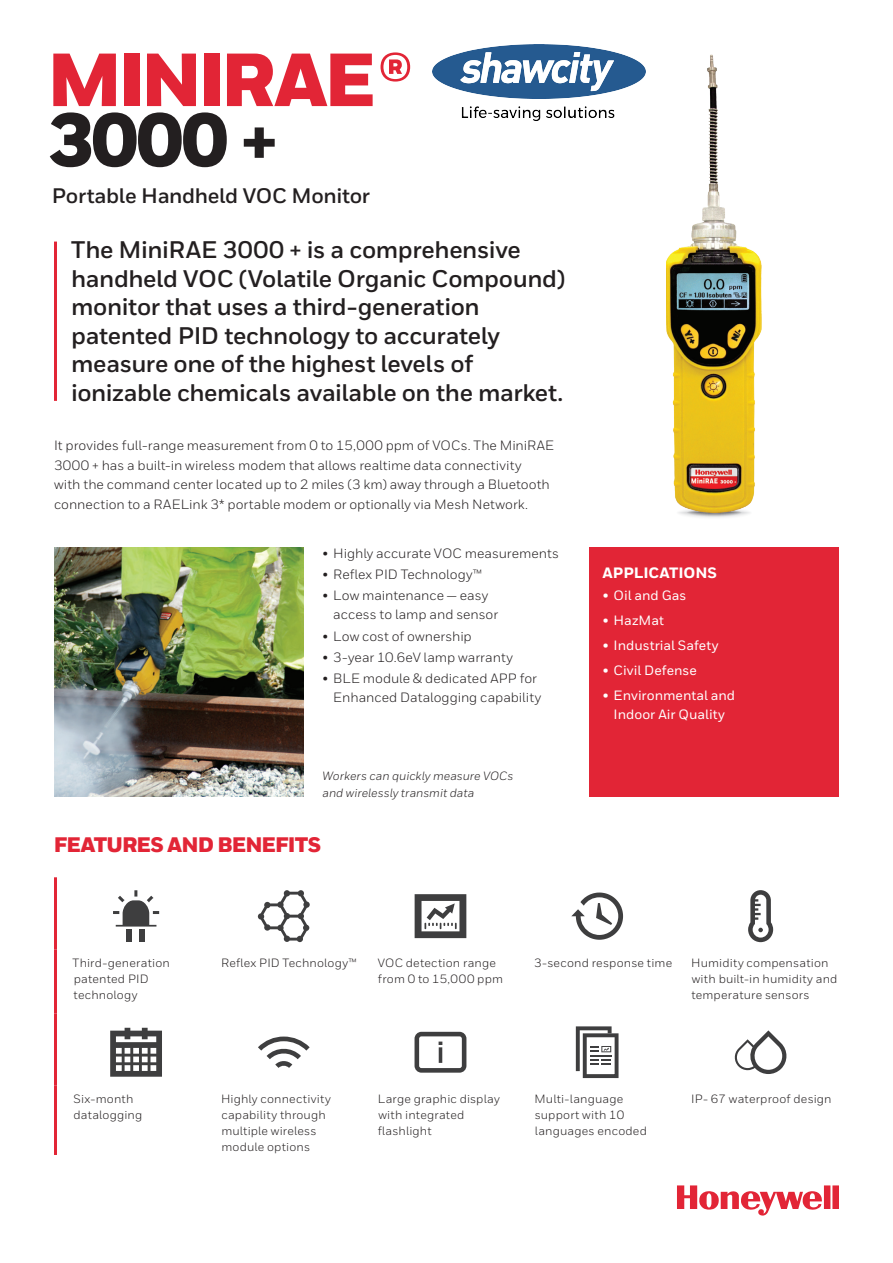
<style>
.page{position:relative;width:893px;height:1263px;background:#fff}
.page>*{position:absolute;margin:0;border:0;box-sizing:border-box;transform-origin:0 0}
.Title_50_40__T{font:900 75px "Honeywell Sans";letter-spacing:-.06em;color:#e22536}
.Title_50_40__T-2{font:900 75px "Honeywell Sans";color:#231f20}
.Intro_Body{font:700 24px/28.5px "Honeywell Sans";letter-spacing:-.015em;color:#231f20}
.Subtitle__indent_for{font:700 21px "Honeywell Sans";letter-spacing:-.015em;color:#231f20}
.Datasheet__Feature_H{font:900 21px "Honeywell Sans";letter-spacing:-.04em;color:#e22536}
.Red_Sidebar__Heading{font:800 15px "Honeywell Sans";letter-spacing:-.005em;color:#fff}
.Body__9_13_pt{font:13.5px/19.5px "Honeywell Sans";color:#231f20}
.t1{font:500 13.5px/19.5px "Honeywell Sans";color:#fff;text-align:center}
.Datasheet__Feature_B{font:12px/15.8px "Honeywell Sans";letter-spacing:.015em;color:#231f20}
.Caption__8_11{font:italic 12px/16.5px "Honeywell Sans";color:#231f20}
</style>
<div class="page">
<div style="left:676px;top:506px;width:76px;height:14px;background:#f9f9f9;border-radius:50%"></div>
<svg style="left:686px;top:508px;width:56px;height:9px"></svg>
<img style="left:666px;top:54px;width:96px;height:460px">
<svg style="left:677px;top:1185px;width:162px;height:31px"></svg>
<hr style="left:54px;top:877px;width:3px;height:72px;background:#e22536">
<hr style="left:54px;top:1013px;width:3px;height:73px;background:#e22536">
<hr style="left:54px;top:949px;width:3px;height:64px;background:#e22536">
<hr style="left:54px;top:1086px;width:3px;height:69px;background:#e22536">
<svg style="left:113px;top:890px;width:46px;height:36px"></svg>
<div style="left:126px;top:929px;width:6px;height:13px;background:#3e3e3f"></div>
<div style="left:140px;top:929px;width:5px;height:13px;background:#3e3e3f"></div>
<svg style="left:258px;top:890px;width:52px;height:52px"></svg>
<svg style="left:415px;top:894px;width:51px;height:44px"></svg>
<svg style="left:571px;top:892px;width:52px;height:48px"></svg>
<svg style="left:748px;top:890px;width:25px;height:52px"></svg>
<svg style="left:110px;top:1028px;width:52px;height:49px"></svg>
<svg style="left:258px;top:1036px;width:52px;height:32px"></svg>
<svg style="left:415px;top:1032px;width:51px;height:41px"></svg>
<svg style="left:576px;top:1026px;width:42px;height:52px"></svg>
<svg style="left:734px;top:1030px;width:53px;height:44px"></svg>
<hr style="left:54px;top:242px;width:3px;height:159px;background:#e22536">
<img style="left:54px;top:547px;width:250px;height:250px">
<div style="left:589px;top:547px;width:250px;height:250px;background:#e22536"></div>
<img style="left:432px;top:45px;width:213px;height:76px">
<p class="Title_50_40__T" style="left:47px;top:34px;width:368px">MINIRAE ®</p>
<p class="Title_50_40__T-2" style="left:47px;top:94px;width:233px">3000 +</p>
<p class="Subtitle__indent_for" style="left:52px;top:183px;width:320px">Portable Handheld VOC Monitor</p>
<p class="Intro_Body" style="left:71px;top:236px;width:496px">The MiniRAE 3000 + is a comprehensive handheld VOC (Volatile Organic Compound) monitor that uses a third-generation patented PID technology to accurately measure one of the highest levels of ionizable chemicals available on the market.</p>
<p class="Body__9_13_pt" style="left:54px;top:436px;width:502px">It provides full-range measurement from 0 to 15,000 ppm of VOCs. The MiniRAE 3000 + has a built-in wireless modem that allows realtime data connectivity<br>with the command center located up to 2 miles (3 km) away through a Bluetooth connection to a RAELink 3* portable modem or optionally via Mesh Network.</p>
<p class="Body__9_13_pt" style="left:322px;top:543px;width:238px">• Highly accurate VOC measurements</p>
<p class="Body__9_13_pt" style="left:322px;top:564px;width:161px">• Reflex PID Technology™</p>
<p class="Body__9_13_pt" style="left:333px;top:586px;width:166px;text-indent:-11px">• Low maintenance — easy access to lamp and sensor</p>
<p class="Body__9_13_pt" style="left:322px;top:626px;width:151px">• Low cost of ownership</p>
<p class="Body__9_13_pt" style="left:322px;top:647px;width:192px">• 3-year 10.6eV lamp warranty</p>
<p class="Body__9_13_pt" style="left:333px;top:668px;width:210px;text-indent:-11px">• BLE module &amp; dedicated APP for<br>Enhanced Datalogging capability</p>
<p class="Caption__8_11" style="left:322px;top:768px;width:193px">Workers can quickly measure VOCs and wirelessly transmit data</p>
<p class="Datasheet__Feature_H" style="left:54px;top:832px;width:269px">FEATURES AND BENEFITS</p>
<p class="Red_Sidebar__Heading" style="left:603px;top:564px;width:116px">APPLICATIONS</p>
<p class="t1" style="left:603px;top:586px;width:85px">• Oil and Gas</p>
<p class="t1" style="left:603px;top:611px;width:63px">• HazMat</p>
<p class="t1" style="left:603px;top:636px;width:117px">• Industrial Safety</p>
<p class="t1" style="left:603px;top:661px;width:96px">• Civil Defense</p>
<p class="t1" style="left:603px;top:686px;width:134px">• Environmental and<br>Indoor Air Quality</p>
<p class="Datasheet__Feature_B" style="left:73px;top:955px;width:99px">Third-generation patented PID technology</p>
<p class="Datasheet__Feature_B" style="left:221px;top:955px;width:137px">Reflex PID Technology™</p>
<p class="Datasheet__Feature_B" style="left:378px;top:955px;width:127px">VOC detection range from 0 to 15,000 ppm</p>
<p class="Datasheet__Feature_B" style="left:534px;top:955px;width:140px">3-second response time</p>
<p class="Datasheet__Feature_B" style="left:691px;top:955px;width:148px">Humidity compensation with built-in humidity and temperature sensors</p>
<p class="Datasheet__Feature_B" style="left:74px;top:1091px;width:70px">Six-month datalogging</p>
<p class="Datasheet__Feature_B" style="left:221px;top:1091px;width:111px">Highly connectivity capability through multiple wireless module options</p>
<p class="Datasheet__Feature_B" style="left:378px;top:1091px;width:124px">Large graphic display with integrated flashlight</p>
<p class="Datasheet__Feature_B" style="left:535px;top:1091px;width:114px">Multi-language support with 10 languages encoded</p>
<p class="Datasheet__Feature_B" style="left:691px;top:1091px;width:142px">IP- 67 waterproof design</p>
</div>
